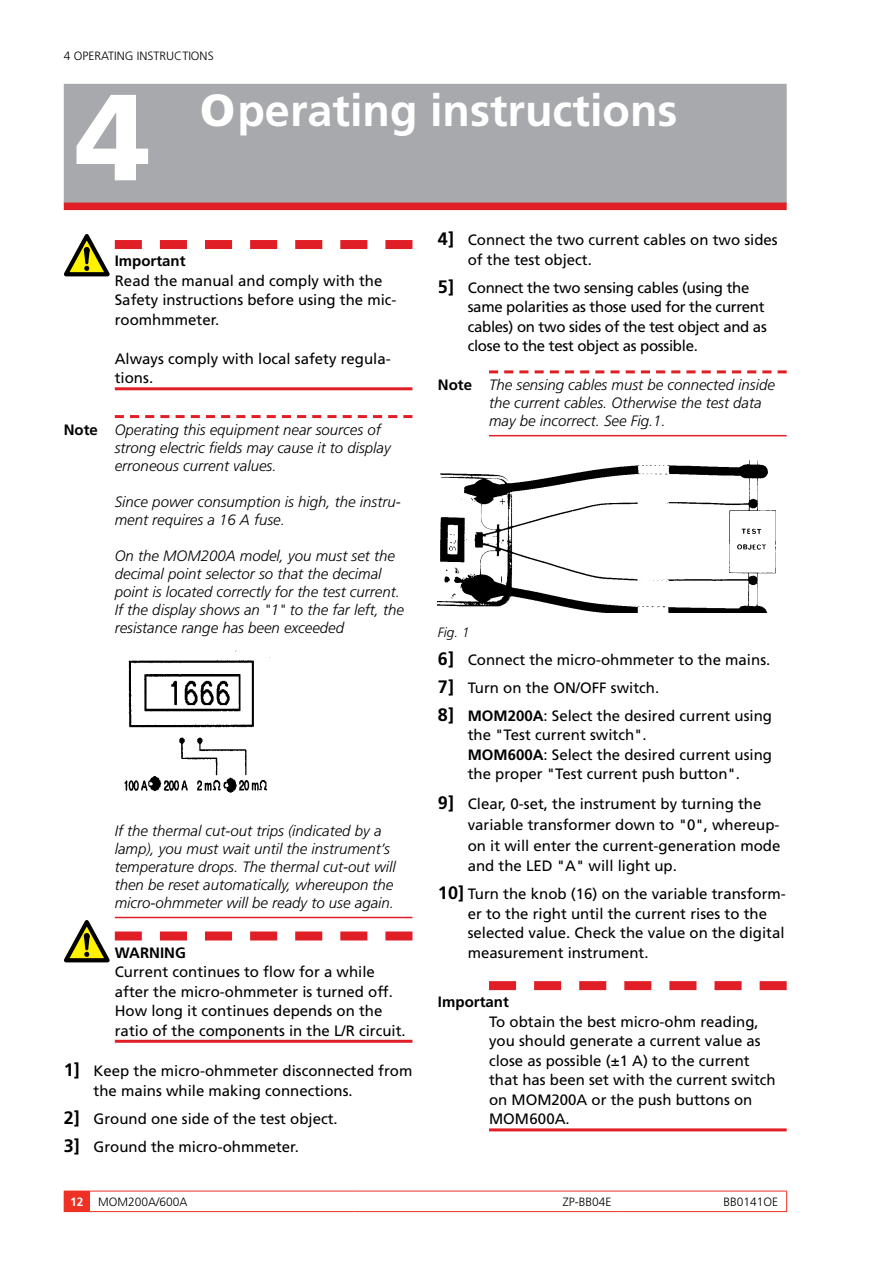
<style>
.page{position:relative;width:893px;height:1263px;background:#fff}
.page>*{position:absolute;margin:0;border:0;box-sizing:border-box;transform-origin:0 0}
.t1{font:900 122.4px "Frutiger LT Std";color:#fff}
.t2{font:700 45px "Frutiger LT Std";color:#fff}
.t3{font:15px/19.5px "Frutiger LT Std";color:#000}
.t4{font:italic 300 15px/18px "Frutiger LT Std";color:#000}
.t5{font:15px/19.5px "Frutiger LT Std";letter-spacing:-.02em;color:#000}
.t6{font:700 15px "Frutiger LT Std";color:#000}
.t7{font:italic 300 13.5px "Frutiger LT Std";color:#000}
.t8{font:300 12px "Frutiger LT Std";color:#000}
.s1{font-weight:900}
.s2{font-weight:700;font-style:normal}
.s3{font-weight:700;font-size:18px}
.s4{font-weight:700}
.s5{font-weight:700;color:#fff}
</style>
<div class="page">
<svg style="left:64px;top:1191px;width:26px;height:21px"></svg>
<hr style="left:90px;top:1191px;width:265px;height:1px;background:#ee3124">
<hr style="left:90px;top:1211px;width:265px;height:1px;background:#ee3124">
<hr style="left:355px;top:1191px;width:265px;height:1px;background:#ee3124">
<hr style="left:355px;top:1211px;width:265px;height:1px;background:#ee3124">
<hr style="left:620px;top:1191px;width:167px;height:1px;background:#ee3124">
<svg style="left:786px;top:1191px;width:1px;height:20px"></svg>
<hr style="left:620px;top:1211px;width:167px;height:1px;background:#ee3124">
<div style="left:64px;top:84px;width:723px;height:120px;background:#a7a9ac"></div>
<div style="left:64px;top:203px;width:723px;height:7px;background:#df1e26"></div>
<hr style="left:115px;top:387px;width:297px;height:3px;background:#df1e26">
<svg style="left:115px;top:415px;width:297px;height:3px"></svg>
<hr style="left:115px;top:917px;width:297px;height:1px;background:#df1e26">
<hr style="left:115px;top:1040px;width:297px;height:3px;background:#df1e26">
<svg style="left:64px;top:234px;width:348px;height:42px"></svg>
<img style="left:124px;top:650px;width:146px;height:143px">
<svg style="left:64px;top:920px;width:348px;height:42px"></svg>
<svg style="left:489px;top:370px;width:298px;height:3px"></svg>
<hr style="left:489px;top:435px;width:298px;height:1px;background:#df1e26">
<svg style="left:489px;top:981px;width:298px;height:9px"></svg>
<hr style="left:489px;top:1128px;width:298px;height:3px;background:#df1e26">
<img style="left:438px;top:460px;width:338px;height:152px">
<p class="t8" style="left:64px;top:49px;width:45px">4 OPERATING</p>
<p class="t8" style="left:137px;top:49px;width:7px">INST</p>
<p class="t8" style="left:160px;top:49px;width:23px">RUCTIONS</p>
<h1 class="t1" style="left:76px;top:64px;width:76px">4</h1>
<h2 class="t2" style="left:200px;top:84px;width:479px"><span class="s1">O</span>perating instructions</h2>
<p class="t6" style="left:115px;top:252px;width:72px">Important</p>
<p class="t3" style="left:115px;top:271px;width:283px">Read the manual and comply with the<br>Safety instructions before using the mic&shy;roomhmmeter.</p>
<p class="t3" style="left:115px;top:349px;width:277px">Always comply with local safety regula&shy;tions.</p>
<p class="t4" style="left:115px;top:421px;width:277px;text-indent:-51px"><span class="s2">Note</span> Operating this equipment near sources of strong electric fields may cause it to display erroneous current values.</p>
<p class="t4" style="left:115px;top:493px;width:287px">Since power consumption is high, the instru&shy;ment requires a 16 A fuse.</p>
<p class="t4" style="left:115px;top:547px;width:291px">On the MOM200A model, you must set the decimal point selector so that the decimal point is located correctly for the test current.<br>If the display shows an "1" to the far left, the resistance range has been exceeded</p>
<p class="t4" style="left:115px;top:822px;width:282px">If the thermal cut-out trips (indicated by a lamp), you must wait until the instrument’s temperature drops. The thermal cut-out will then be reset automatically, whereupon the micro-ohmmeter will be ready to use again.</p>
<p class="t6" style="left:115px;top:943px;width:73px">WARNING</p>
<p class="t3" style="left:115px;top:962px;width:292px">Current continues to flow for a while after the micro-ohmmeter is turned off.<br>How long it continues depends on the ratio of the components in the L/R circuit.</p>
<p class="t3" style="left:94px;top:1061px;width:320px;text-indent:-30px"><span class="s3">1]</span> Keep the micro-ohmmeter disconnected from the mains while making connections.</p>
<p class="t3" style="left:64px;top:1104px;width:275px;line-height:28px"><span class="s3">2]</span> Ground one side of the test object.<br><span class="s3">3]</span> Ground the micro-ohmmeter.</p>
<p class="t3" style="left:468px;top:230px;width:312px;text-indent:-30px"><span class="s3">4]</span> Connect the two current cables on two sides of the test object.</p>
<p class="t5" style="left:468px;top:278px;width:301px;text-indent:-30px"><span class="s3">5]</span> Connect the two sensing cables (using the same polarities as those used for the current cables) on two sides of the test object and as close to the test object as possible.</p>
<p class="t4" style="left:489px;top:376px;width:287px;text-indent:-51px"><span class="s2">Note</span> The sensing cables must be connected inside the current cables. Otherwise the test data may be incorrect. See Fig.1.</p>
<p class="t7" style="left:438px;top:624px;width:33px">Fig. 1</p>
<p class="t3" style="left:438px;top:646px;width:335px;line-height:28px"><span class="s3">6]</span> Connect the micro-ohmmeter to the mains.<br><span class="s3">7]</span> Turn on the ON/OFF switch.<br><span class="s3">8]</span> <span class="s4">MOM200A</span>: Select the desired current using</p>
<p class="t3" style="left:468px;top:725px;width:306px">the "Test current switch".<br><span class="s4">MOM600A</span>: Select the desired current using the proper "Test current push button".</p>
<p class="t3" style="left:468px;top:793px;width:314px;line-height:20.9px;text-indent:-30px"><span class="s3">9]</span> Clear, 0-set, the instrument by turning the variable transformer down to "0", whereup&shy;on it will enter the current-generation mode and the LED "A" will light up.</p>
<p class="t3" style="left:468px;top:884px;width:320px;text-indent:-30px"><span class="s3">10]</span> Turn the knob (16) on the variable transform&shy;er to the right until the current rises to the selected value. Check the value on the digital measurement instrument.</p>
<p class="t6" style="left:438px;top:993px;width:72px">Important</p>
<p class="t3" style="left:489px;top:1012px;width:288px">To obtain the best micro-ohm reading, you should generate a current value as close as possible (±1 A) to the current that has been set with the current switch on MOM200A or the push buttons on<br>MOM600A.</p>
<p class="t8" style="left:70px;top:1195px;width:119px"><span class="s5">12</span> MOM200A/600A</p>
<p class="t8" style="left:563px;top:1195px;width:50px">ZP-BB04E</p>
<p class="t8" style="left:723px;top:1195px;width:56px">BB0141OE</p>
</div>
